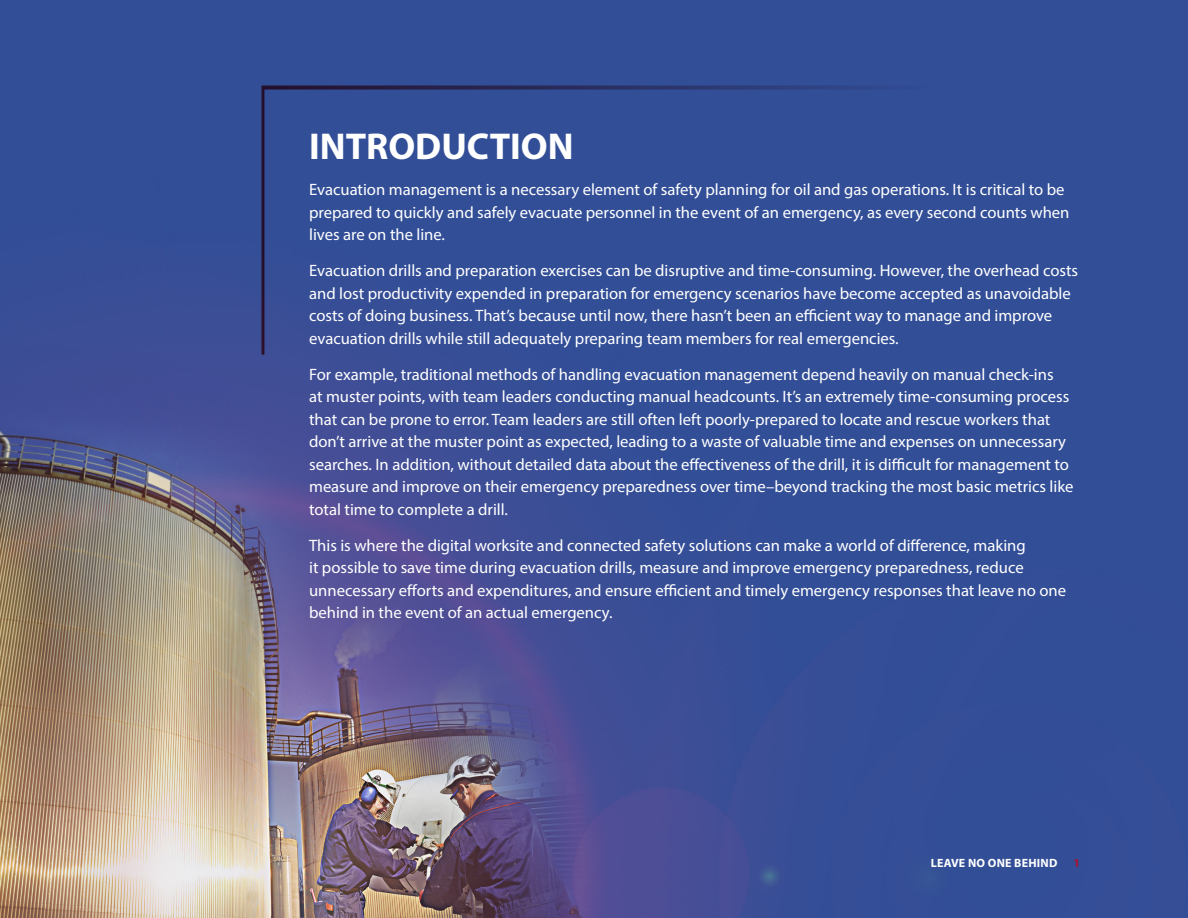
<style>
.page{position:relative;width:1188px;height:918px;background:#fff}
.page>*{position:absolute;margin:0;border:0;box-sizing:border-box;transform-origin:0 0}
.heading_1{font:700 37.5px "Myriad Pro";color:#fff}
.body{font:16.5px/22.5px "Myriad Pro";color:#fff}
.t1{font:700 12px "Myriad Pro";letter-spacing:.02em;color:#fff}
.t2{font:700 12px "Myriad Pro";color:#ae1229}
</style>
<div class="page">
<img style="left:0;top:0;width:1188px;height:918px">
<div style="left:262px;top:86px;width:697px;height:269px;background:#324e97"></div>
<p class="heading_1" style="left:309px;top:122px;width:266px">INTRODUCTION</p>
<p class="body" style="left:309px;top:178px;width:762px">Evacuation management is a necessary element of safety planning for oil and gas operations. It is critical to be prepared to quickly and safely evacuate personnel in the event of an emergency, as every second counts when lives are on the line.</p>
<p class="body" style="left:309px;top:259px;width:771px">Evacuation drills and preparation exercises can be disruptive and time-consuming. However, the overhead costs and lost productivity expended in preparation for emergency scenarios have become accepted as unavoidable costs of doing business. That’s because until now, there hasn’t been an efficient way to manage and improve evacuation drills while still adequately preparing team members for real emergencies.</p>
<p class="body" style="left:309px;top:362px;width:766px">For example, traditional methods of handling evacuation management depend heavily on manual check-ins<br>at muster points, with team leaders conducting manual headcounts. It’s an extremely time-consuming process that can be prone to error. Team leaders are still often left poorly-prepared to locate and rescue workers that don’t arrive at the muster point as expected, leading to a waste of valuable time and expenses on unnecessary searches. In addition, without detailed data about the effectiveness of the drill, it is difficult for management to measure and improve on their emergency preparedness over time–beyond tracking the most basic metrics like total time to complete a drill.</p>
<p class="body" style="left:309px;top:533px;width:758px">This is where the digital worksite and connected safety solutions can make a world of difference, making<br>it possible to save time during evacuation drills, measure and improve emergency preparedness, reduce unnecessary efforts and expenditures, and ensure efficient and timely emergency responses that leave no one behind in the event of an actual emergency.</p>
<p class="t1" style="left:931px;top:855px;width:128px">LEAVE NO ONE BEHIND</p>
<p class="t2" style="left:1073px;top:855px;width:8px">1</p>
</div>
